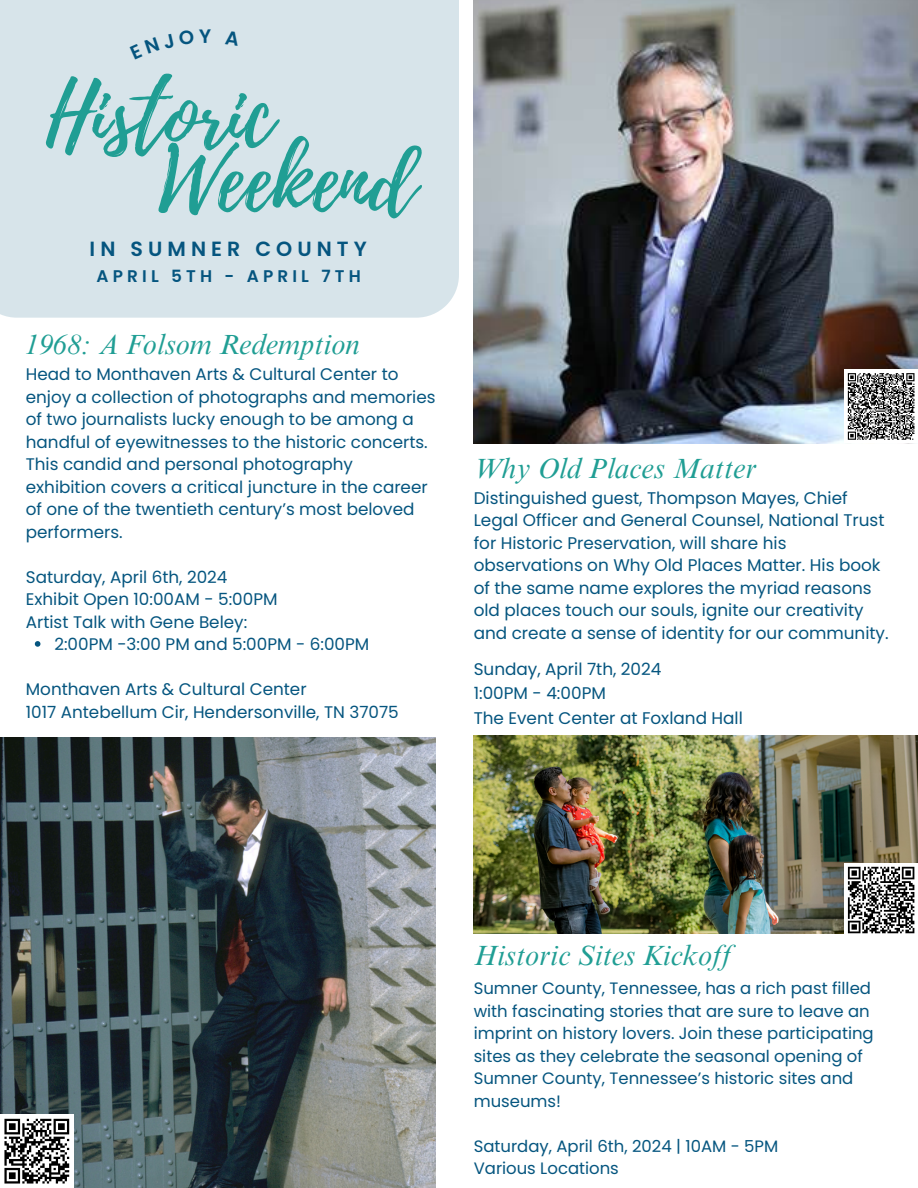
<style>
.page{position:relative;width:918px;height:1188px;background:#fff}
.page>*{position:absolute;margin:0;border:0;box-sizing:border-box;transform-origin:0 0}
.t1{font:87.9px "Playlist Script";color:#209e94}
.t2{font:italic 28.35px "Times NRMT Pro";color:#209e94}
.t3{font:600 20.55px "Poppins";letter-spacing:.245em;color:#05557f}
.t4{font:16.8px/22.5px "Poppins";color:#05557f}
.t5{font:600 16.8px "Poppins";letter-spacing:.245em;color:#05557f}
.t6{font:16.5px/22.5px "Poppins";color:#05557f}
</style>
<div class="page">
<img style="left:0;top:737px;width:435px;height:451px">
<img style="left:474px;top:0;width:444px;height:443px">
<div style="left:0;top:0;width:459px;height:318px;background:#d7e4ea"></div>
<div style="left:844px;top:370px;width:74px;height:73px;background:#fff"></div>
<svg style="left:847px;top:373px;width:68px;height:67px"></svg>
<div style="left:0;top:1114px;width:74px;height:74px;background:#fff"></div>
<svg style="left:4px;top:1118px;width:66px;height:66px"></svg>
<svg style="left:35px;top:641px;width:5px;height:6px"></svg>
<img style="left:474px;top:736px;width:444px;height:198px">
<div style="left:844px;top:863px;width:74px;height:74px;background:#fff"></div>
<svg style="left:847px;top:866px;width:68px;height:68px"></svg>
<div style="left:130px;top:29px;width:81px;height:30px;background:#d7e4ea"></div>
<svg style="left:225px;top:30px;width:15px;height:16px"></svg>
<p class="t1" style="left:46px;top:52px;width:229px">Historic</p>
<h1 class="t1" style="left:158px;top:118px;width:259px">Weekend</h1>
<p class="t3" style="left:90px;top:234px;width:279px">IN SUMNER COUNTY</p>
<p class="t5" style="left:97px;top:264px;width:266px">APRIL 5TH - APRIL 7TH</p>
<p class="t2" style="left:25px;top:334px;width:336px">1968: A Folsom Redemption</p>
<p class="t4" style="left:26px;top:363px;width:411px">Head to Monthaven Arts &amp; Cultural Center to enjoy a collection of photographs and memories of two journalists lucky enough to be among a handful of eyewitnesses to the historic concerts.<br>This candid and personal photography exhibition covers a critical juncture in the career of one of the twentieth century’s most beloved performers.</p>
<p class="t4" style="left:26px;top:565px;width:203px">Saturday, April 6th, 2024</p>
<p class="t4" style="left:26px;top:588px;width:253px">Exhibit Open 10:00AM - 5:00PM</p>
<p class="t4" style="left:26px;top:610px;width:223px">Artist Talk with Gene Beley:</p>
<h2 class="t4" style="left:54px;top:633px;width:316px">2:00PM -3:00 PM and 5:00PM - 6:00PM</h2>
<p class="t4" style="left:26px;top:678px;width:282px">Monthaven Arts &amp; Cultural Center</p>
<p class="t4" style="left:26px;top:700px;width:374px">1017 Antebellum Cir, Hendersonville, TN 37075</p>
<p class="t2" style="left:474px;top:457px;width:284px">Why Old Places Matter</p>
<p class="t4" style="left:474px;top:487px;width:416px">Distinguished guest, Thompson Mayes, Chief Legal Officer and General Counsel, National Trust for Historic Preservation, will share his observations on Why Old Places Matter. His book of the same name explores the myriad reasons old places touch our souls, ignite our creativity and create a sense of identity for our community.</p>
<p class="t4" style="left:474px;top:658px;width:189px">Sunday, April 7th, 2024</p>
<p class="t4" style="left:474px;top:682px;width:134px">1:00PM - 4:00PM</p>
<h2 class="t4" style="left:474px;top:707px;width:271px">The Event Center at Foxland Hall</h2>
<h2 class="t2" style="left:474px;top:945px;width:259px">Historic Sites Kickoff</h2>
<p class="t6" style="left:474px;top:977px;width:402px">Sumner County, Tennessee, has a rich past filled with fascinating stories that are sure to leave an imprint on history lovers. Join these participating sites as they celebrate the seasonal opening of Sumner County, Tennessee’s historic sites and museums!</p>
<p class="t6" style="left:474px;top:1135px;width:306px">Saturday, April 6th, 2024 | 10AM - 5PM<br>Various Locations</p>
</div>
